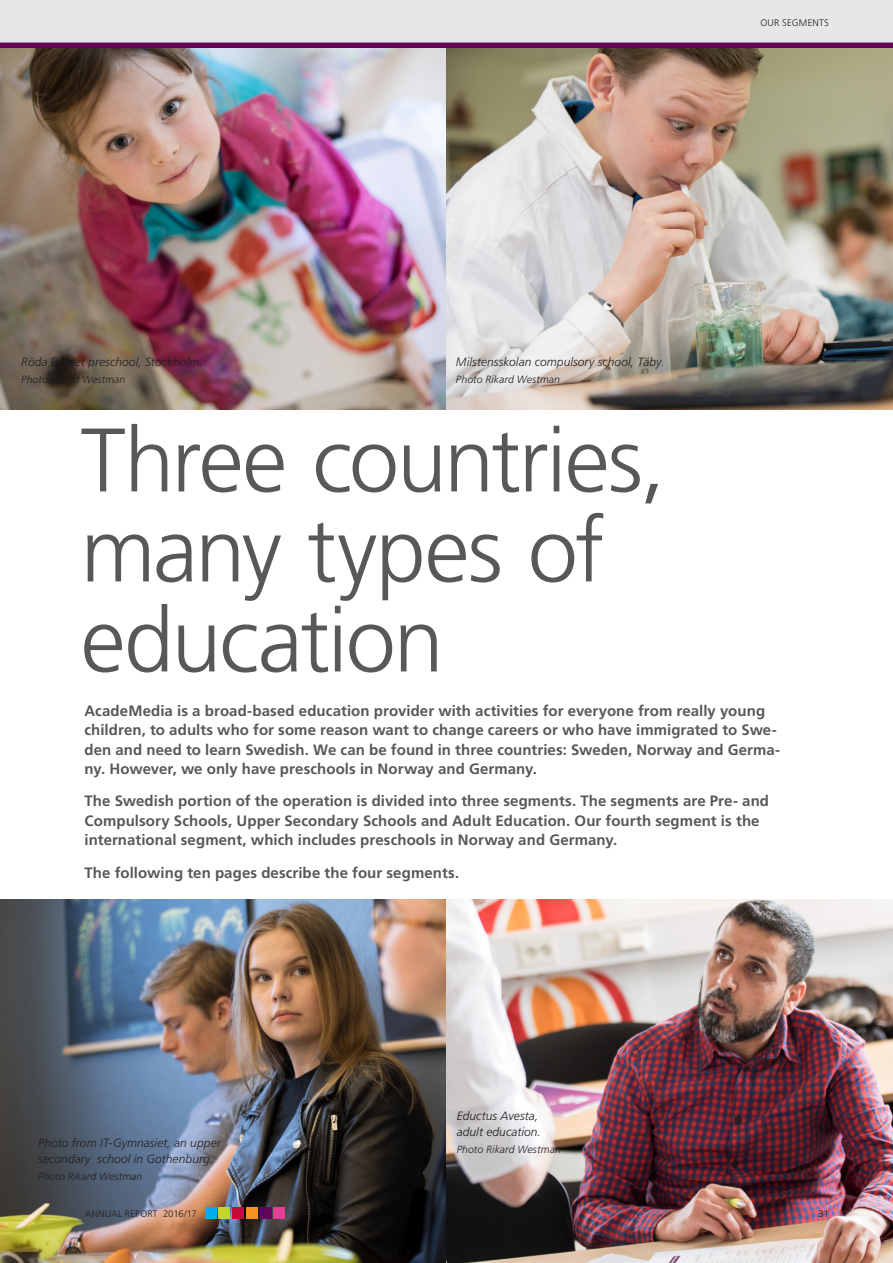
<style>
.page{position:relative;width:893px;height:1263px;background:#fff}
.page>*{position:absolute;margin:0;border:0;box-sizing:border-box;transform-origin:0 0}
._1_1_Rubrik_60p{font:300 90px/90px "Frutiger LT Std";letter-spacing:-.025em;color:#57585a}
.GRÅ_INGRESS{font:700 15px/19.5px "Frutiger LT Std";letter-spacing:.005em;color:#57585a}
._6_Bildtext_8_11{font:italic 300 12px/16.5px "Frutiger LT Std";letter-spacing:.005em;color:#231f20}
._6_Bildtext_8_11-2{font:italic 300 10.5px "Frutiger LT Std";letter-spacing:.01em;color:#231f20}
._4_Brödtext_10_13{font:300 9.45px "Frutiger LT Std";letter-spacing:.02em;color:#231f20}
</style>
<div class="page">
<div style="left:0;top:0;width:893px;height:47px;background:#e6e7e9"></div>
<hr style="left:0;top:44px;width:893px;height:4px;background:#620658">
<img style="left:0;top:899px;width:893px;height:364px">
<hr style="left:0;top:43px;width:893px;height:4px;background:#620658">
<img style="left:0;top:48px;width:893px;height:361px">
<div style="left:219px;top:1208px;width:11px;height:11px;background:#bed630"></div>
<div style="left:205px;top:1208px;width:11px;height:11px;background:#00aeef"></div>
<div style="left:233px;top:1208px;width:11px;height:11px;background:#c40c37"></div>
<div style="left:246px;top:1208px;width:11px;height:11px;background:#f7931d"></div>
<div style="left:260px;top:1208px;width:11px;height:11px;background:#620658"></div>
<div style="left:274px;top:1208px;width:11px;height:11px;background:#e63e97"></div>
<p class="_4_Brödtext_10_13" style="left:760px;top:18px;width:70px">OUR SEGMENTS</p>
<p class="_6_Bildtext_8_11" style="left:21px;top:354px;width:183px">Röda Berget preschool, Stockholm.</p>
<p class="_6_Bildtext_8_11-2" style="left:21px;top:373px;width:106px">Photo Rikard Westman</p>
<p class="_6_Bildtext_8_11" style="left:456px;top:354px;width:210px">Milstensskolan compulsory school, Täby.</p>
<p class="_6_Bildtext_8_11-2" style="left:456px;top:373px;width:106px">Photo Rikard Westman</p>
<p class="_1_1_Rubrik_60p" style="left:81px;top:417px;width:586px">Three countries, many types of</p>
<p class="_1_1_Rubrik_60p" style="left:81px;top:597px;width:365px">education</p>
<p class="GRÅ_INGRESS" style="left:84px;top:701px;width:697px">AcadeMedia is a broad-based education provider with activities for everyone from really young children, to adults who for some reason want to change careers or who have immigrated to Swe&shy;den and need to learn Swedish. We can be found in three countries: Sweden, Norway and Germa&shy;ny. However, we only have preschools in Norway and Germany.</p>
<p class="GRÅ_INGRESS" style="left:84px;top:791px;width:686px">The Swedish portion of the operation is divided into three segments. The segments are Pre- and<br>Compulsory Schools, Upper Secondary Schools and Adult Education. Our fourth segment is the international segment, which includes preschools in Norway and Germany.</p>
<p class="GRÅ_INGRESS" style="left:84px;top:863px;width:376px">The following ten pages describe the four segments.</p>
<p class="_6_Bildtext_8_11" style="left:38px;top:1135px;width:184px">Photo from IT-Gymnasiet, an upper secondary school in Gothenburg.</p>
<p class="_6_Bildtext_8_11-2" style="left:38px;top:1170px;width:106px">Photo Rikard Westman</p>
<p class="_6_Bildtext_8_11" style="left:457px;top:1108px;width:86px">Eductus Avesta, adult education.</p>
<p class="_6_Bildtext_8_11-2" style="left:457px;top:1143px;width:106px">Photo Rikard Westman</p>
<p class="_4_Brödtext_10_13" style="left:85px;top:1208px;width:113px">ANNUAL REPORT 2016/17</p>
<p class="_4_Brödtext_10_13" style="left:819px;top:1208px;width:12px">31</p>
</div>
